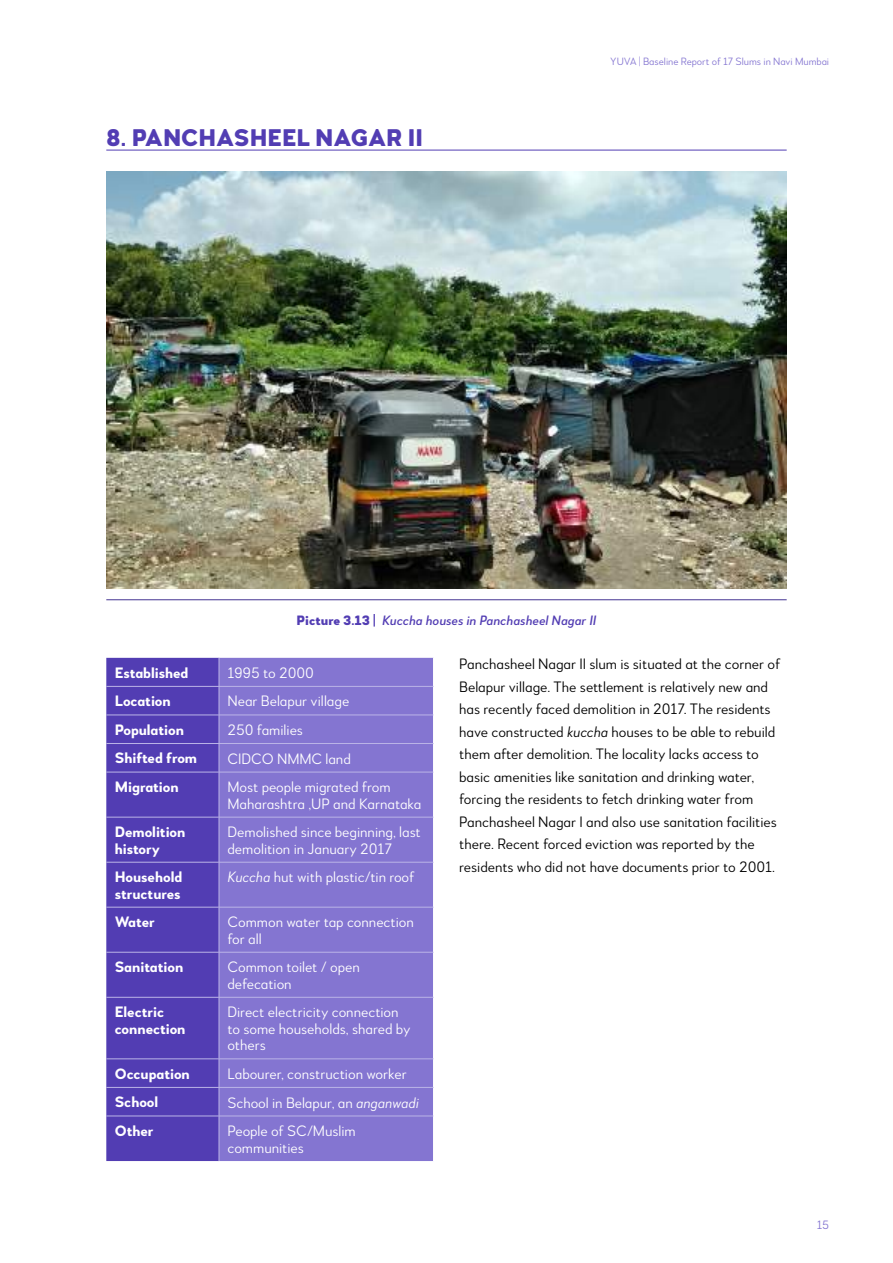
<style>
.page{position:relative;width:893px;height:1263px;background:#fff}
.page>*{position:absolute;margin:0;border:0;box-sizing:border-box;transform-origin:0 0}
.t1{font:900 24px "Woodford Bourne PRO";color:#523db3}
.t2{font:300 15px/22.5px "Woodford Bourne PRO";letter-spacing:-.005em;color:#000}
.t3{font:300 15px/16.5px "Woodford Bourne PRO";letter-spacing:-.005em;color:#fff}
.t4{font:700 15px/16.5px "Woodford Bourne PRO";letter-spacing:-.005em;color:#fff}
.t5{font:italic 500 13.5px "Woodford Bourne PRO";color:#523db3}
.t6{font:300 12px "Woodford Bourne PRO";color:#8475d1}
.t7{font:300 10.5px "Woodford Bourne PRO";letter-spacing:-.005em;color:#8475d1}
.s1{font-weight:900;font-style:normal}
.s2{font-style:italic}
</style>
<div class="page">
<hr style="left:106px;top:150px;width:681px;height:1px;background:#523db3">
<div style="left:106px;top:658px;width:113px;height:503px;background:#523db3"></div>
<div style="left:220px;top:658px;width:213px;height:503px;background:#8475d1"></div>
<svg style="left:219px;top:658px;width:1px;height:114px"></svg>
<hr style="left:219px;top:772px;width:1px;height:45px;background:#bbb4e7">
<hr style="left:219px;top:817px;width:1px;height:45px;background:#bbb4e7">
<hr style="left:219px;top:862px;width:1px;height:45px;background:#bbb4e7">
<hr style="left:219px;top:907px;width:1px;height:45px;background:#bbb4e7">
<hr style="left:219px;top:952px;width:1px;height:45px;background:#bbb4e7">
<hr style="left:219px;top:997px;width:1px;height:62px;background:#bbb4e7">
<svg style="left:219px;top:1059px;width:1px;height:57px"></svg>
<hr style="left:219px;top:1116px;width:1px;height:45px;background:#bbb4e7">
<hr style="left:106px;top:686px;width:113px;height:1px;background:#bbb4e7">
<hr style="left:219px;top:686px;width:214px;height:1px;background:#bbb4e7">
<hr style="left:106px;top:715px;width:113px;height:1px;background:#bbb4e7">
<hr style="left:219px;top:715px;width:214px;height:1px;background:#bbb4e7">
<hr style="left:106px;top:743px;width:113px;height:1px;background:#bbb4e7">
<hr style="left:219px;top:743px;width:214px;height:1px;background:#bbb4e7">
<hr style="left:106px;top:772px;width:113px;height:1px;background:#bbb4e7">
<hr style="left:219px;top:772px;width:214px;height:1px;background:#bbb4e7">
<hr style="left:106px;top:817px;width:113px;height:1px;background:#bbb4e7">
<hr style="left:219px;top:817px;width:214px;height:1px;background:#bbb4e7">
<hr style="left:106px;top:862px;width:113px;height:1px;background:#bbb4e7">
<hr style="left:219px;top:862px;width:214px;height:1px;background:#bbb4e7">
<hr style="left:106px;top:907px;width:113px;height:1px;background:#bbb4e7">
<hr style="left:219px;top:907px;width:214px;height:1px;background:#bbb4e7">
<hr style="left:106px;top:952px;width:113px;height:1px;background:#bbb4e7">
<hr style="left:219px;top:952px;width:214px;height:1px;background:#bbb4e7">
<hr style="left:106px;top:997px;width:113px;height:1px;background:#bbb4e7">
<hr style="left:219px;top:997px;width:214px;height:1px;background:#bbb4e7">
<hr style="left:106px;top:1058px;width:113px;height:1px;background:#bbb4e7">
<hr style="left:219px;top:1058px;width:214px;height:1px;background:#bbb4e7">
<hr style="left:106px;top:1087px;width:113px;height:1px;background:#bbb4e7">
<hr style="left:219px;top:1087px;width:214px;height:1px;background:#bbb4e7">
<hr style="left:106px;top:1116px;width:113px;height:1px;background:#bbb4e7">
<hr style="left:219px;top:1116px;width:214px;height:1px;background:#bbb4e7">
<hr style="left:106px;top:599px;width:681px;height:1px;background:#443492">
<img style="left:106px;top:172px;width:681px;height:417px">
<h1 class="t1" style="left:106px;top:122px;width:318px">8. PANCHASHEEL NAGAR II</h1>
<p class="t7" style="left:610px;top:56px;width:220px">YUVA | Baseline Report of 17 Slums in Navi Mumbai</p>
<p class="t5" style="left:297px;top:613px;width:301px"><span class="s1">Picture 3.13 |</span> Kuccha houses in Panchasheel Nagar II</p>
<p class="t4" style="left:115px;top:664px;width:75px">Established</p>
<p class="t3" style="left:227px;top:665px;width:88px">1995 to 2000</p>
<p class="t4" style="left:115px;top:693px;width:58px">Location</p>
<p class="t3" style="left:227px;top:693px;width:123px">Near Belapur village</p>
<p class="t4" style="left:115px;top:721px;width:71px">Population</p>
<p class="t3" style="left:227px;top:722px;width:77px">250 families</p>
<p class="t4" style="left:115px;top:750px;width:84px">Shifted from</p>
<p class="t3" style="left:227px;top:750px;width:125px">CIDCO NMMC land</p>
<p class="t4" style="left:115px;top:779px;width:65px">Migration</p>
<p class="t3" style="left:227px;top:779px;width:195px">Most people migrated from<br>Maharashtra ,UP and Karnataka</p>
<p class="t4" style="left:115px;top:824px;width:72px">Demolition history</p>
<p class="t3" style="left:227px;top:824px;width:195px">Demolished since beginning, last demolition in January 2017</p>
<p class="t4" style="left:115px;top:869px;width:69px">Household structures</p>
<p class="t3" style="left:227px;top:869px;width:189px"><span class="s2">Kuccha</span> hut with plastic/tin roof</p>
<p class="t4" style="left:115px;top:914px;width:42px">Water</p>
<p class="t3" style="left:227px;top:914px;width:188px">Common water tap connection for all</p>
<p class="t4" style="left:115px;top:959px;width:70px">Sanitation</p>
<p class="t3" style="left:227px;top:959px;width:134px">Common toilet / open defecation</p>
<p class="t4" style="left:115px;top:1004px;width:72px">Electric connection</p>
<p class="t3" style="left:227px;top:1004px;width:185px">Direct electricity connection to some households, shared by others</p>
<p class="t4" style="left:115px;top:1065px;width:77px">Occupation</p>
<p class="t3" style="left:227px;top:1066px;width:181px">Labourer, construction worker</p>
<p class="t4" style="left:115px;top:1094px;width:45px">School</p>
<p class="t3" style="left:227px;top:1094px;width:193px">School in Belapur, an <span class="s2">anganwadi</span></p>
<p class="t4" style="left:115px;top:1122px;width:40px">Other</p>
<p class="t3" style="left:227px;top:1123px;width:130px">People of SC/Muslim communities</p>
<p class="t2" style="left:459px;top:653px;width:323px">Panchasheel Nagar II slum is situated at the corner of Belapur village. The settlement is relatively new and has recently faced demolition in 2017. The residents have constructed <span class="s2">kuccha</span> houses to be able to rebuild them after demolition. The locality lacks access to basic amenities like sanitation and drinking water, forcing the residents to fetch drinking water from Panchasheel Nagar I and also use sanitation facilities there. Recent forced eviction was reported by the residents who did not have documents prior to 2001.</p>
<p class="t6" style="left:817px;top:1218px;width:14px">15</p>
</div>
